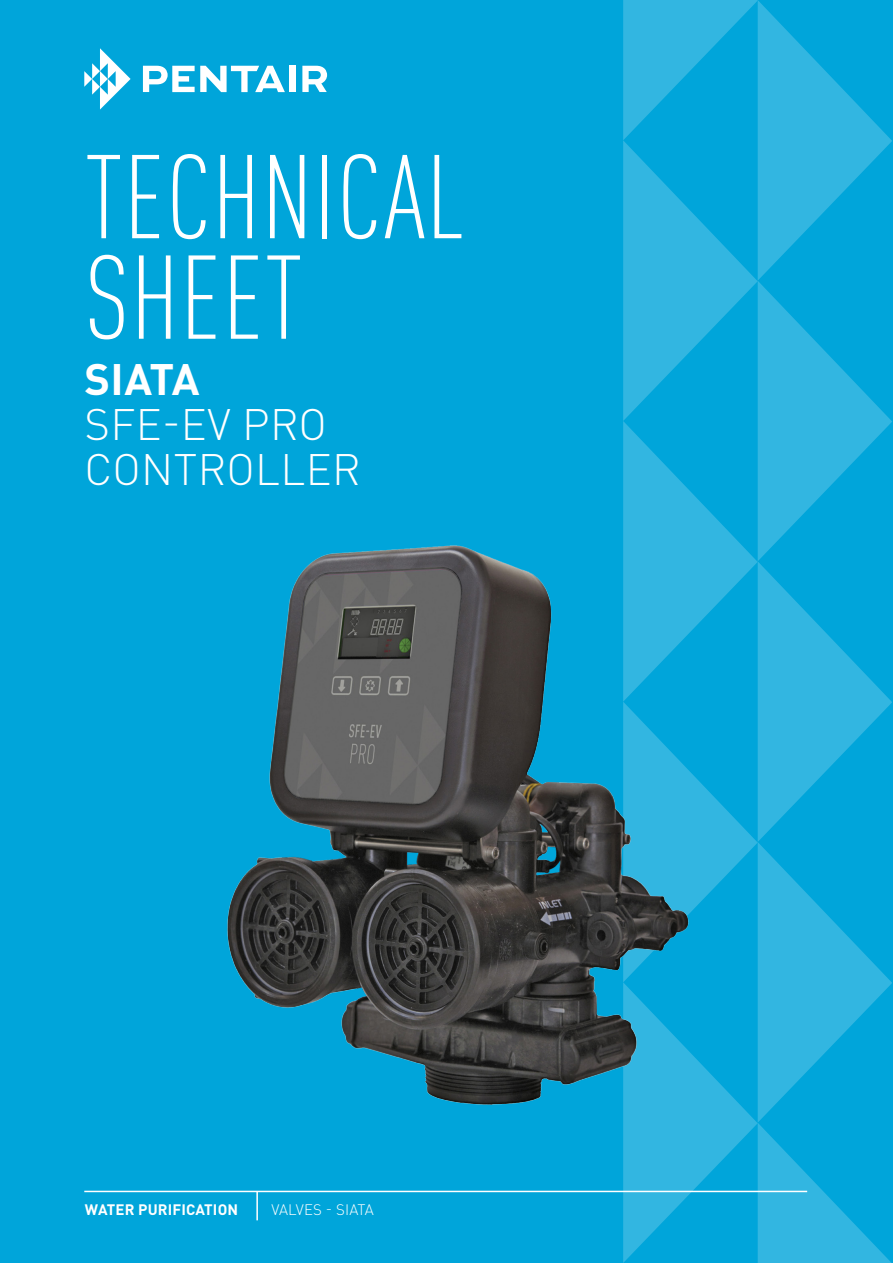
<style>
.page{position:relative;width:893px;height:1263px;background:#00a5da}
.page>*{position:absolute;margin:0;border:0;box-sizing:border-box;transform-origin:0 0}
.TITLE_LAUNCH_PACKAGE{font:300 condensed 117px/100.5px "DIN Pro";letter-spacing:.01em;color:#fff}
.TITLE_LAUNCH_PACKAGE-2{font:300 43.5px/45px "DIN Pro";letter-spacing:.01em;color:#fff}
.pentair_water___foot{font:700 15px "DIN Pro";letter-spacing:.01em;color:#fff}
.footer__txt{font:300 15px "DIN Pro";letter-spacing:.01em;color:#fff}
.s1{font-weight:700}
</style>
<div class="page">
<svg style="left:84px;top:48px;width:47px;height:62px"></svg>
<svg style="left:143px;top:66px;width:142px;height:26px"></svg>
<div style="left:289px;top:66px;width:6px;height:26px;background:#fff"></div>
<svg style="left:302px;top:66px;width:25px;height:26px"></svg>
<svg style="left:623px;top:0;width:269px;height:1263px"></svg>
<hr style="left:84px;top:1191px;width:723px;height:1px;background:#fff">
<hr style="left:256px;top:1191px;width:2px;height:29px;background:#fff">
<img style="left:227px;top:507px;width:501px;height:618px">
<p class="TITLE_LAUNCH_PACKAGE" style="left:85px;top:140px;width:381px">TECHNICAL<br>SHEET</p>
<p class="TITLE_LAUNCH_PACKAGE-2" style="left:85px;top:353px;width:244px"><span class="s1">SIATA<br></span>SFE-EV PRO</p>
<p class="TITLE_LAUNCH_PACKAGE-2" style="left:85px;top:443px;width:278px">CONTROLLER</p>
<p class="pentair_water___foot" style="left:85px;top:1197px;width:155px">WATER PURIFICATION</p>
<p class="footer__txt" style="left:271px;top:1198px;width:104px">VALVES - SIATA</p>
</div>
